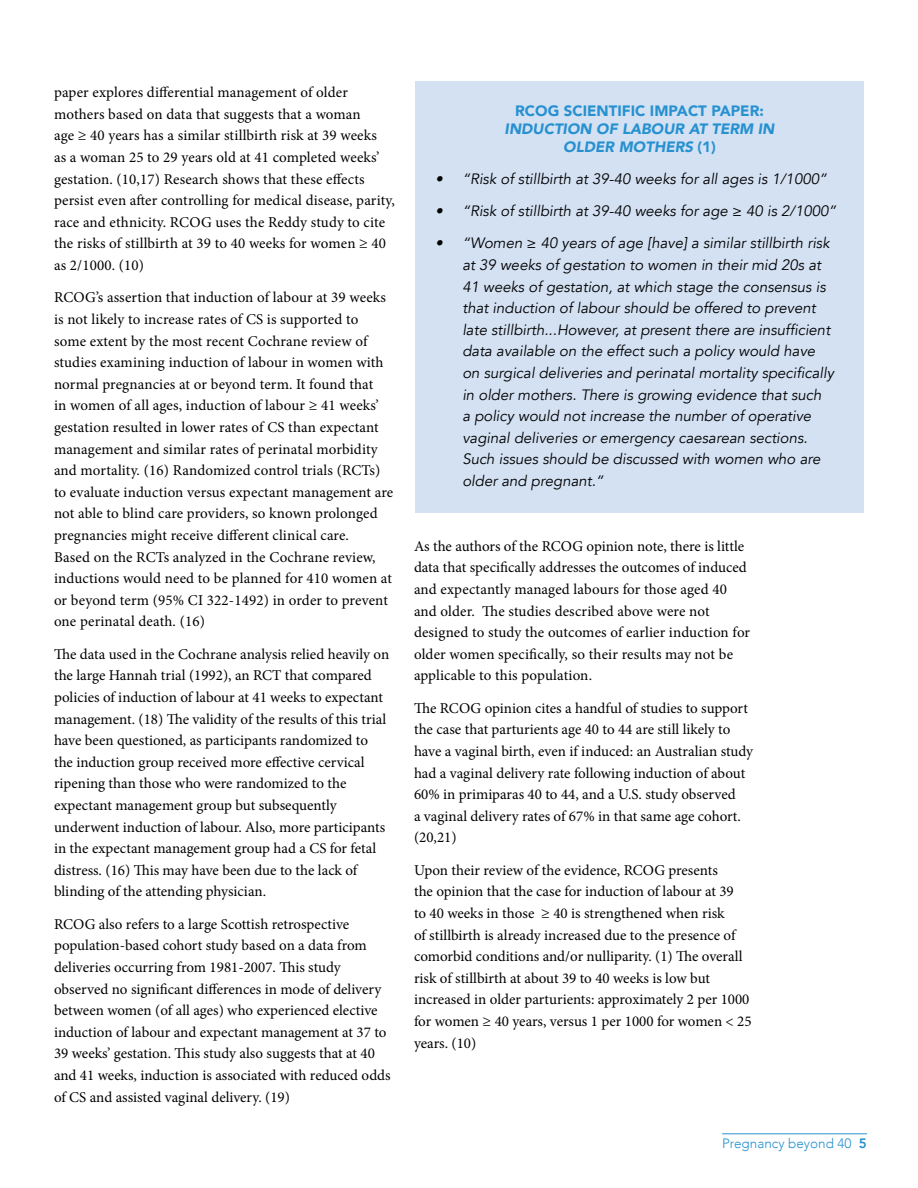
<style>
.page{position:relative;width:918px;height:1188px;background:#fff}
.page>*{position:absolute;margin:0;border:0;box-sizing:border-box;transform-origin:0 0}
.t1{font:15px/21.6px "Minion Pro";color:#000}
.t2{font:italic 15px/21.6px "Avenir";color:#000}
.t3{font:italic 900 15px/18px "Avenir";color:#2791d0;text-align:center}
.t4{font:900 15px "Avenir";color:#2791d0}
.t5{font:300 13.5px "Avenir";color:#2791d0}
.s1{font-style:normal}
.s2{font-weight:800}
</style>
<div class="page">
<hr style="left:722px;top:1134px;width:145px;height:1px;background:#2791d0">
<div style="left:415px;top:81px;width:449px;height:432px;background:#d3e1f3"></div>
<p class="t1" style="left:54px;top:82px;width:342px">paper explores differential management of older mothers based on data that suggests that a woman<br>age ≥ 40 years has a similar stillbirth risk at 39 weeks<br>as a woman 25 to 29 years old at 41 completed weeks’ gestation. (10,17) Research shows that these effects persist even after controlling for medical disease, parity, race and ethnicity. RCOG uses the Reddy study to cite the risks of stillbirth at 39 to 40 weeks for women ≥ 40 as 2/1000. (10)</p>
<p class="t1" style="left:54px;top:287px;width:341px">RCOG’s assertion that induction of labour at 39 weeks is not likely to increase rates of CS is supported to some extent by the most recent Cochrane review of studies examining induction of labour in women with normal pregnancies at or beyond term. It found that<br>in women of all ages, induction of labour ≥ 41 weeks’ gestation resulted in lower rates of CS than expectant management and similar rates of perinatal morbidity and mortality. (16) Randomized control trials (RCTs) to evaluate induction versus expectant management are not able to blind care providers, so known prolonged pregnancies might receive different clinical care.<br>Based on the RCTs analyzed in the Cochrane review, inductions would need to be planned for 410 women at or beyond term (95% CI 322-1492) in order to prevent one perinatal death. (16)</p>
<p class="t1" style="left:54px;top:643px;width:337px">The data used in the Cochrane analysis relied heavily on the large Hannah trial (1992), an RCT that compared policies of induction of labour at 41 weeks to expectant management. (18) The validity of the results of this trial have been questioned, as participants randomized to the induction group received more effective cervical ripening than those who were randomized to the expectant management group but subsequently underwent induction of labour. Also, more participants in the expectant management group had a CS for fetal distress. (16) This may have been due to the lack of blinding of the attending physician.</p>
<p class="t1" style="left:54px;top:913px;width:338px">RCOG also refers to a large Scottish retrospective population-based cohort study based on a data from deliveries occurring from 1981-2007. This study observed no significant differences in mode of delivery between women (of all ages) who experienced elective induction of labour and expectant management at 37 to 39 weeks’ gestation. This study also suggests that at 40 and 41 weeks, induction is associated with reduced odds of CS and assisted vaginal delivery. (19)</p>
<p class="t4" style="left:515px;top:98px;width:250px">RCOG SCIENTIFIC IMPACT PAPER:</p>
<p class="t3" style="left:505px;top:120px;width:271px">INDUCTION OF LABOUR AT TERM IN<br>OLDER MOTHERS <span class="s1">(1)</span></p>
<p class="t2" style="left:435px;top:168px;width:393px">• “Risk of stillbirth at 39-40 weeks for all ages is 1/1000”</p>
<p class="t2" style="left:435px;top:200px;width:402px">• “Risk of stillbirth at 39-40 weeks for age ≥ 40 is 2/1000”</p>
<p class="t2" style="left:462px;top:233px;width:373px;text-indent:-27px">• “Women ≥ 40 years of age [have] a similar stillbirth risk at 39 weeks of gestation to women in their mid 20s at 41 weeks of gestation, at which stage the consensus is that induction of labour should be offered to prevent late stillbirth...However, at present there are insufficient data available on the effect such a policy would have on surgical deliveries and perinatal mortality specifically in older mothers. There is growing evidence that such<br>a policy would not increase the number of operative vaginal deliveries or emergency caesarean sections.<br>Such issues should be discussed with women who are older and pregnant.”</p>
<p class="t1" style="left:414px;top:535px;width:338px">As the authors of the RCOG opinion note, there is little data that specifically addresses the outcomes of induced and expectantly managed labours for those aged 40 and older. The studies described above were not designed to study the outcomes of earlier induction for older women specifically, so their results may not be applicable to this population.</p>
<p class="t1" style="left:414px;top:697px;width:341px">The RCOG opinion cites a handful of studies to support the case that parturients age 40 to 44 are still likely to have a vaginal birth, even if induced: an Australian study had a vaginal delivery rate following induction of about 60% in primiparas 40 to 44, and a U.S. study observed<br>a vaginal delivery rates of 67% in that same age cohort. (20,21)</p>
<p class="t1" style="left:414px;top:859px;width:339px">Upon their review of the evidence, RCOG presents<br>the opinion that the case for induction of labour at 39<br>to 40 weeks in those ≥ 40 is strengthened when risk<br>of stillbirth is already increased due to the presence of comorbid conditions and/or nulliparity. (1) The overall risk of stillbirth at about 39 to 40 weeks is low but increased in older parturients: approximately 2 per 1000 for women ≥ 40 years, versus 1 per 1000 for women &lt; 25 years. (10)</p>
<p class="t5" style="left:722px;top:1135px;width:146px">Pregnancy beyond 40 <span class="s2">5</span></p>
</div>
